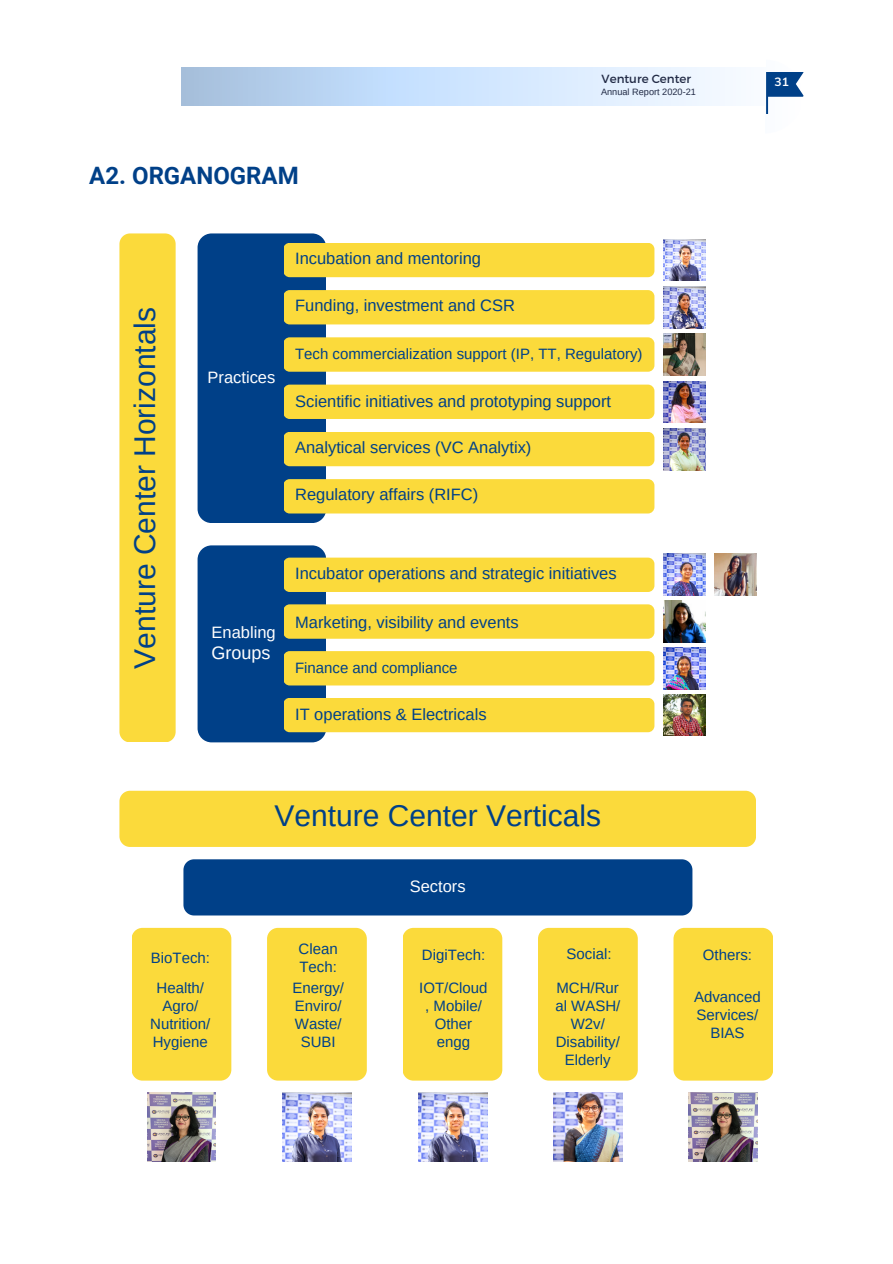
<style>
.page{position:relative;width:893px;height:1264px;background:#fff}
.page>*{position:absolute;margin:0;border:0;box-sizing:border-box;transform-origin:0 0}
.t1{font:30px "Arimo";color:#004088}
.t2{font:700 24px "Roboto";color:#004088}
.t3{font:18px "Arimo";color:#fff}
.t4{font:16.5px "Arimo";color:#004088}
.t5{font:16.5px "Arimo";color:#fff}
.t6{font:15px/18px "Arimo";color:#004088;text-align:center}
.t7{font:700 12px "Muli";color:#fff}
.t8{font:11.85px "Montserrat";color:#222b46}
.t9{font:9.15px "Arimo";color:#222b46}
</style>
<div class="page">
<svg style="left:181px;top:67px;width:552px;height:39px;background:#cce0f7"></svg>
<svg style="left:766px;top:72px;width:37px;height:42px"></svg>
<div style="left:773px;top:75px;width:20px;height:18px;background:#004088"></div>
<div style="left:197px;top:233px;width:129px;height:289px;background:#004088;border-radius:14px"></div>
<div style="left:119px;top:233px;width:57px;height:509px;background:#fbda3b;border-radius:11px"></div>
<div style="left:283px;top:243px;width:371px;height:34px;background:#fbda3b;border-radius:6px"></div>
<div style="left:283px;top:290px;width:371px;height:34px;background:#fbda3b;border-radius:6px"></div>
<div style="left:283px;top:337px;width:371px;height:35px;background:#fbda3b;border-radius:6px"></div>
<div style="left:283px;top:384px;width:371px;height:35px;background:#fbda3b;border-radius:6px"></div>
<div style="left:283px;top:432px;width:371px;height:34px;background:#fbda3b;border-radius:6px"></div>
<div style="left:283px;top:479px;width:371px;height:34px;background:#fbda3b;border-radius:6px"></div>
<div style="left:197px;top:545px;width:129px;height:197px;background:#004088;border-radius:14px"></div>
<div style="left:283px;top:557px;width:371px;height:35px;background:#fbda3b;border-radius:6px"></div>
<div style="left:283px;top:604px;width:371px;height:34px;background:#fbda3b;border-radius:6px"></div>
<div style="left:283px;top:651px;width:371px;height:34px;background:#fbda3b;border-radius:6px"></div>
<div style="left:283px;top:698px;width:371px;height:34px;background:#fbda3b;border-radius:6px"></div>
<img style="left:663px;top:239px;width:42px;height:42px">
<img style="left:663px;top:286px;width:42px;height:42px">
<img style="left:663px;top:334px;width:42px;height:41px">
<img style="left:663px;top:381px;width:42px;height:42px">
<img style="left:663px;top:428px;width:42px;height:42px">
<img style="left:663px;top:554px;width:42px;height:41px">
<img style="left:663px;top:600px;width:42px;height:42px">
<img style="left:663px;top:647px;width:42px;height:42px">
<img style="left:663px;top:694px;width:42px;height:42px">
<img style="left:714px;top:554px;width:42px;height:41px">
<div style="left:119px;top:790px;width:637px;height:57px;background:#fbda3b;border-radius:11px"></div>
<div style="left:183px;top:859px;width:509px;height:56px;background:#004088;border-radius:11px"></div>
<div style="left:402px;top:927px;width:100px;height:153px;background:#fbda3b;border-radius:11px"></div>
<img style="left:418px;top:1092px;width:69px;height:69px">
<div style="left:538px;top:927px;width:99px;height:153px;background:#fbda3b;border-radius:11px"></div>
<img style="left:553px;top:1092px;width:69px;height:69px">
<div style="left:673px;top:927px;width:100px;height:153px;background:#fbda3b;border-radius:11px"></div>
<img style="left:689px;top:1092px;width:68px;height:69px">
<div style="left:267px;top:927px;width:100px;height:153px;background:#fbda3b;border-radius:11px"></div>
<img style="left:282px;top:1092px;width:69px;height:69px">
<div style="left:131px;top:927px;width:100px;height:153px;background:#fbda3b;border-radius:11px"></div>
<img style="left:147px;top:1092px;width:69px;height:69px">
<h2 class="t2" style="left:89px;top:161px;width:211px">A2. ORGANOGRAM</h2>
<p class="t8" style="left:601px;top:71px;width:91px">Venture Center</p>
<p class="t9" style="left:601px;top:87px;width:96px">Annual Report 2020-21</p>
<h1 class="t1" style="left:128px;top:668px;width:363px;rotate:-90deg">Venture Center Horizontals</h1>
<p class="t5" style="left:207px;top:368px;width:69px">Practices</p>
<p class="t4" style="left:295px;top:249px;width:187px">Incubation and mentoring</p>
<p class="t4" style="left:295px;top:296px;width:221px">Funding, investment and CSR</p>
<p class="t6" style="left:295px;top:345px;width:349px">Tech commercialization support (IP, TT, Regulatory)</p>
<p class="t4" style="left:295px;top:392px;width:317px">Scientific initiatives and prototyping support</p>
<p class="t4" style="left:295px;top:438px;width:238px">Analytical services (VC Analytix)</p>
<p class="t4" style="left:295px;top:485px;width:185px">Regulatory affairs (RIFC)</p>
<p class="t5" style="left:212px;top:622px;width:66px">Enabling</p>
<p class="t3" style="left:212px;top:642px;width:60px">Groups</p>
<p class="t4" style="left:295px;top:564px;width:323px">Incubator operations and strategic initiatives</p>
<p class="t4" style="left:295px;top:613px;width:225px">Marketing, visibility and events</p>
<p class="t6" style="left:295px;top:658px;width:164px">Finance and compliance</p>
<p class="t4" style="left:295px;top:704px;width:193px">IT operations &amp; Electricals</p>
<p class="t7" style="left:774px;top:74px;width:16px">31</p>
<h1 class="t1" style="left:274px;top:799px;width:328px">Venture Center Verticals</h1>
<p class="t5" style="left:410px;top:877px;width:57px">Sectors</p>
<p class="t6" style="left:151px;top:948px;width:61px">BioTech:</p>
<p class="t6" style="left:298px;top:939px;width:41px;text-align:left">Clean<br>Tech:</p>
<p class="t6" style="left:422px;top:945px;width:65px">DigiTech:</p>
<p class="t6" style="left:566px;top:944px;width:46px">Social:</p>
<p class="t6" style="left:702px;top:945px;width:51px">Others:</p>
<p class="t6" style="left:150px;top:979px;width:61px">Health/<br>Agro/<br>Nutrition/<br>Hygiene</p>
<p class="t6" style="left:292px;top:979px;width:53px">Energy/<br>Enviro/<br>Waste/<br>SUBI</p>
<p class="t6" style="left:419px;top:979px;width:70px">IOT/Cloud , Mobile/<br>Other engg</p>
<p class="t6" style="left:555px;top:979px;width:66px">MCH/Rur al WASH/<br>W2v/<br>Disability/<br>Elderly</p>
<p class="t6" style="left:694px;top:988px;width:68px">Advanced<br>Services/<br>BIAS</p>
</div>
